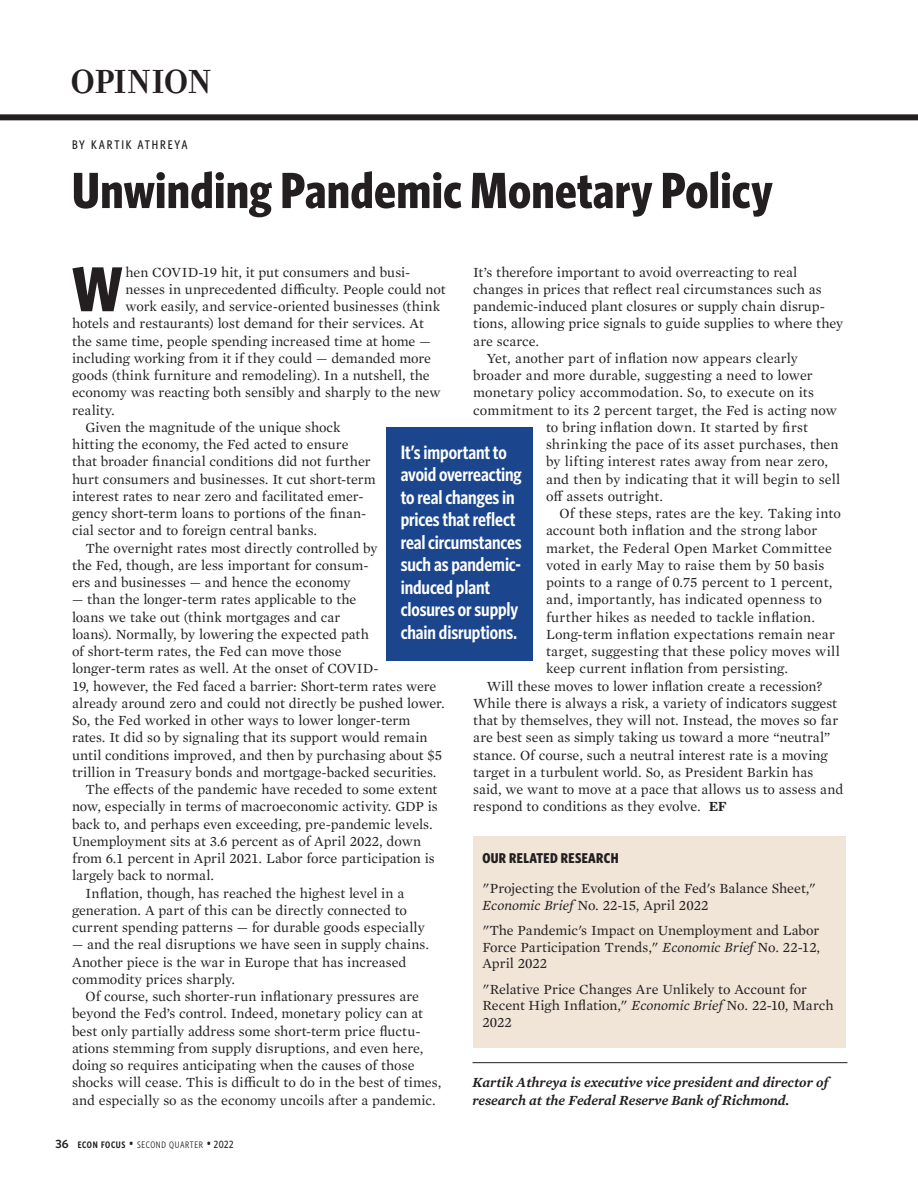
<style>
.page{position:relative;width:918px;height:1188px;background:#fff}
.page>*{position:absolute;margin:0;border:0;box-sizing:border-box;transform-origin:0 0}
.Body_text_no_indent{font:700 63.6px "Whitney Condensed";color:#231f20}
.DEPT_Headline{font:700 51px "Whitney Condensed";letter-spacing:.01em;color:#231f20}
.DEPT_Name_right{font:700 36px "Filosofia OT";letter-spacing:-.02em;color:#231f20}
.t1{font:600 19.5px/22.5px "Whitney Condensed";letter-spacing:-.005em;color:#fff}
.Body_text_indent{font:14.25px/17.2px "Mercury Text G1";color:#231f20}
.Body_text_no_indent-2{font:14.25px/16.5px "Mercury Text G1";letter-spacing:-.005em;color:#231f20}
.Body_text_no_indent-3{font:italic 600 14.25px/17.2px "Mercury Text G1";letter-spacing:-.005em;color:#231f20}
.Text_Subhead{font:700 14.25px "Whitney Condensed";letter-spacing:.025em;color:#231f20}
.Writer_byline{font:500 12.6px "Whitney Condensed";letter-spacing:.135em;color:#231f20}
.t2{font:9.45px "Whitney Condensed";letter-spacing:.07em;color:#231f20}
.s1{font-weight:600}
.s2{font-style:italic}
.s3{font-family:"Whitney";font-weight:600;font-size:12px}
.s4{font-size:13.5px}
.s5{font-weight:500;font-size:10.5px}
</style>
<div class="page">
<div style="left:0;top:114px;width:918px;height:6px;background:#231f20"></div>
<div style="left:386px;top:427px;width:146px;height:234px;background:#1b458c"></div>
<hr style="left:472px;top:1062px;width:376px;height:1px;background:#231f20">
<div style="left:473px;top:836px;width:373px;height:212px;background:#f0e5d7"></div>
<p class="DEPT_Name_right" style="left:70px;top:62px;width:142px">OPINION</p>
<p class="Writer_byline" style="left:72px;top:136px;width:117px">BY KARTIK ATHREYA</p>
<p class="DEPT_Headline" style="left:72px;top:156px;width:702px">Unwinding Pandemic Monetary Policy</p>
<p class="Body_text_no_indent" style="left:72px;top:246px;width:52px">W</p>
<p class="Body_text_no_indent-2" style="left:126px;top:263px;width:286px">hen COVID-19 hit, it put consumers and busi-</p>
<p class="Body_text_indent" style="left:473px;top:263px;width:372px">It’s therefore important to avoid overreacting to real changes in prices that reflect real circumstances such as pandemic-induced plant closures or supply chain disrup&shy;tions, allowing price signals to guide supplies to where they are scarce.</p>
<p class="Body_text_indent" style="left:487px;top:349px;width:313px">Yet, another part of inflation now appears clearly</p>
<p class="Body_text_indent" style="left:473px;top:366px;width:341px">broader and more durable, suggesting a need to lower</p>
<p class="Body_text_indent" style="left:473px;top:383px;width:342px">monetary policy accommodation. So, to execute on its</p>
<p class="Body_text_indent" style="left:473px;top:401px;width:365px">commitment to its 2 percent target, the Fed is acting now</p>
<p class="Body_text_indent" style="left:546px;top:418px;width:263px">to bring inflation down. It started by first</p>
<p class="Body_text_indent" style="left:546px;top:435px;width:294px">shrinking the pace of its asset purchases, then</p>
<p class="Body_text_indent" style="left:546px;top:452px;width:284px">by lifting interest rates away from near zero,</p>
<p class="Body_text_indent" style="left:546px;top:470px;width:296px">and then by indicating that it will begin to sell</p>
<p class="Body_text_indent" style="left:546px;top:487px;width:119px">off assets outright.</p>
<p class="Body_text_indent" style="left:546px;top:504px;width:296px;text-indent:14px">Of these steps, rates are the key. Taking into account both inflation and the strong labor market, the Federal Open Market Committee voted in early May to raise them by 50 basis points to a range of 0.75 percent to 1 percent, and, importantly, has indicated openness to further hikes as needed to tackle inflation.<br>Long-term inflation expectations remain near target, suggesting that these policy moves will keep current inflation from persisting.</p>
<p class="Body_text_indent" style="left:473px;top:677px;width:372px;text-indent:14px">Will these moves to lower inflation create a recession?<br>While there is always a risk, a variety of indicators suggest that by themselves, they will not. Instead, the moves so far are best seen as simply taking us toward a more “neutral” stance. Of course, such a neutral interest rate is a moving target in a turbulent world. So, as President Barkin has said, we want to move at a pace that allows us to assess and respond to conditions as they evolve. <span class="s1">EF</span></p>
<p class="Body_text_no_indent-2" style="left:126px;top:280px;width:322px">nesses in unprecedented difficulty. People could not</p>
<p class="Body_text_no_indent-2" style="left:126px;top:298px;width:316px">work easily, and service-oriented businesses (think</p>
<p class="Body_text_no_indent-2" style="left:72px;top:315px;width:353px">hotels and restaurants) lost demand for their services. At</p>
<p class="Body_text_no_indent-2" style="left:72px;top:332px;width:360px">the same time, people spending increased time at home —</p>
<p class="Body_text_no_indent-2" style="left:72px;top:349px;width:361px">including working from it if they could — demanded more</p>
<p class="Body_text_no_indent-2" style="left:72px;top:367px;width:359px">goods (think furniture and remodeling). In a nutshell, the</p>
<p class="Body_text_no_indent-2" style="left:72px;top:384px;width:370px">economy was reacting both sensibly and sharply to the new</p>
<p class="Body_text_no_indent-2" style="left:72px;top:401px;width:44px">reality.</p>
<p class="Body_text_indent" style="left:72px;top:418px;width:305px;text-indent:14px">Given the magnitude of the unique shock hitting the economy, the Fed acted to ensure that broader financial conditions did not further hurt consumers and businesses. It cut short-term interest rates to near zero and facilitated emer&shy;gency short-term loans to portions of the finan&shy;cial sector and to foreign central banks.</p>
<p class="Body_text_indent" style="left:72px;top:539px;width:307px;text-indent:14px">The overnight rates most directly controlled by the Fed, though, are less important for consum&shy;ers and businesses — and hence the economy</p>
<p class="Body_text_indent" style="left:72px;top:590px;width:374px">— than the longer-term rates applicable to the<br>loans we take out (think mortgages and car<br>loans). Normally, by lowering the expected path<br>of short-term rates, the Fed can move those<br>longer-term rates as well. At the onset of COVID-<br>19, however, the Fed faced a barrier: Short-term rates were already around zero and could not directly be pushed lower.<br>So, the Fed worked in other ways to lower longer-term rates. It did so by signaling that its support would remain until conditions improved, and then by purchasing about $5 trillion in Treasury bonds and mortgage-backed securities.</p>
<p class="Body_text_indent" style="left:72px;top:780px;width:367px;text-indent:14px">The effects of the pandemic have receded to some extent now, especially in terms of macroeconomic activity. GDP is back to, and perhaps even exceeding, pre-pandemic levels.<br>Unemployment sits at 3.6 percent as of April 2022, down from 6.1 percent in April 2021. Labor force participation is largely back to normal.</p>
<p class="Body_text_indent" style="left:72px;top:884px;width:354px;text-indent:14px">Inflation, though, has reached the highest level in a generation. A part of this can be directly connected to current spending patterns — for durable goods especially</p>
<p class="Body_text_indent" style="left:72px;top:935px;width:359px">— and the real disruptions we have seen in supply chains.<br>Another piece is the war in Europe that has increased commodity prices sharply.</p>
<p class="Body_text_indent" style="left:72px;top:987px;width:371px;text-indent:14px">Of course, such shorter-run inflationary pressures are beyond the Fed’s control. Indeed, monetary policy can at best only partially address some short-term price fluctu&shy;ations stemming from supply disruptions, and even here, doing so requires anticipating when the causes of those shocks will cease. This is difficult to do in the best of times, and especially so as the economy uncoils after a pandemic.</p>
<p class="t1" style="left:401px;top:440px;width:122px">It’s important to avoid overreacting to real changes in prices that reflect real circumstances such as pandemic&shy;induced plant closures or supply chain disruptions.</p>
<p class="Text_Subhead" style="left:482px;top:849px;width:138px">OUR RELATED RESEARCH</p>
<p class="Body_text_no_indent-2" style="left:482px;top:880px;width:335px">"Projecting the Evolution of the Fed's Balance Sheet,"<br><span class="s2">Economic Brief</span> No. 22-15, April 2022</p>
<p class="Body_text_no_indent-2" style="left:482px;top:922px;width:339px;text-align:justify">"The Pandemic's Impact on Unemployment and Labor Force Participation Trends," <span class="s2">Economic Brief</span> No. 22-12, April 2022</p>
<p class="Body_text_no_indent-2" style="left:482px;top:980px;width:353px">"Relative Price Changes Are Unlikely to Account for<br>Recent High Inflation," <span class="s2">Economic Brief</span> No. 22-10, March<br>2022</p>
<p class="Body_text_no_indent-3" style="left:472px;top:1073px;width:357px">Kartik Athreya is executive vice president and director of research at the Federal Reserve Bank of Richmond.</p>
<p class="t2" style="left:56px;top:1139px;width:179px"><span class="s3">36</span> <span class="s1">ECON FOCUS</span> <span class="s4">•</span> SECOND QUARTER <span class="s4">•</span> <span class="s5">2022</span></p>
</div>
